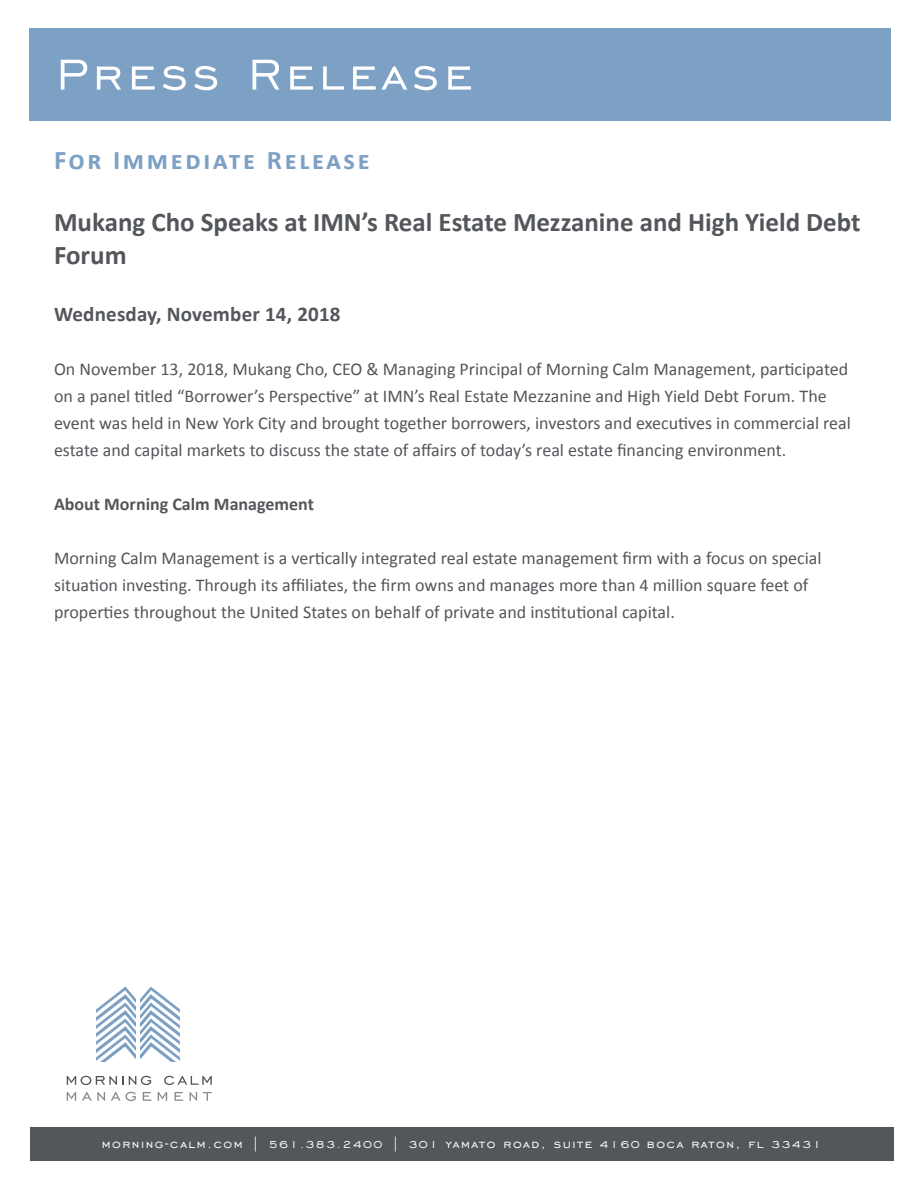
<style>
.page{position:relative;width:918px;height:1188px;background:#fff}
.page>*{position:absolute;margin:0;border:0;box-sizing:border-box;transform-origin:0 0}
.t1{font:55.5px "Engravers Gothic BT";letter-spacing:.09em;color:#fff}
.t2{font:700 27px/32.4px "Calibri";color:#53565a}
.t3{font:700 27px "Calibri";letter-spacing:.1em;color:#7da1c4}
.t4{font:700 21px "Calibri";letter-spacing:.01em;color:#53565a}
.t5{font:18px/27px "Calibri";color:#53565a}
.t6{font:700 18px "Calibri";color:#53565a}
.t7{font:15px "Engravers Gothic BT";letter-spacing:.1em;color:#fff}
.s1{font-size:13.5px}
</style>
<div class="page">
<div style="left:29px;top:28px;width:862px;height:94px;background:#7da1c4"></div>
<div style="left:30px;top:1127px;width:864px;height:34px;background:#53565a"></div>
<svg style="left:96px;top:986px;width:84px;height:75px"></svg>
<svg style="left:67px;top:1076px;width:84px;height:9px"></svg>
<svg style="left:164px;top:1076px;width:48px;height:9px"></svg>
<svg style="left:67px;top:1092px;width:9px;height:9px"></svg>
<svg style="left:82px;top:1092px;width:23px;height:9px"></svg>
<svg style="left:111px;top:1092px;width:25px;height:9px"></svg>
<svg style="left:143px;top:1092px;width:8px;height:9px"></svg>
<svg style="left:158px;top:1092px;width:9px;height:9px"></svg>
<svg style="left:175px;top:1092px;width:8px;height:9px"></svg>
<svg style="left:189px;top:1092px;width:8px;height:9px"></svg>
<svg style="left:203px;top:1092px;width:9px;height:9px"></svg>
<h1 class="t1" style="left:56px;top:44px;width:417px">Press Release</h1>
<h2 class="t3" style="left:54px;top:143px;width:317px">For Immediate Release</h2>
<h2 class="t2" style="left:54px;top:206px;width:808px">Mukang Cho Speaks at IMN’s Real Estate Mezzanine and High Yield Debt<br>Forum</h2>
<p class="t4" style="left:54px;top:300px;width:288px">Wednesday, November 14, 2018</p>
<p class="t5" style="left:54px;top:355px;width:798px">On November 13, 2018, Mukang Cho, CEO &amp; Managing Principal of Morning Calm Management, participated on a panel titled “Borrower’s Perspective” at IMN’s Real Estate Mezzanine and High Yield Debt Forum. The event was held in New York City and brought together borrowers, investors and executives in commercial real estate and capital markets to discuss the state of affairs of today’s real estate financing environment.</p>
<p class="t6" style="left:54px;top:492px;width:261px">About Morning Calm Management</p>
<p class="t5" style="left:54px;top:544px;width:769px">Morning Calm Management is a vertically integrated real estate management firm with a focus on special situation investing. Through its affiliates, the firm owns and manages more than 4 million square feet of properties throughout the United States on behalf of private and institutional capital.</p>
<p class="t7" style="left:102px;top:1136px;width:721px">morning-calm.com | <span class="s1">561.383.2400</span> | <span class="s1">301</span> yamato road, suite <span class="s1">4160</span> boca raton, fl <span class="s1">33431</span></p>
</div>
